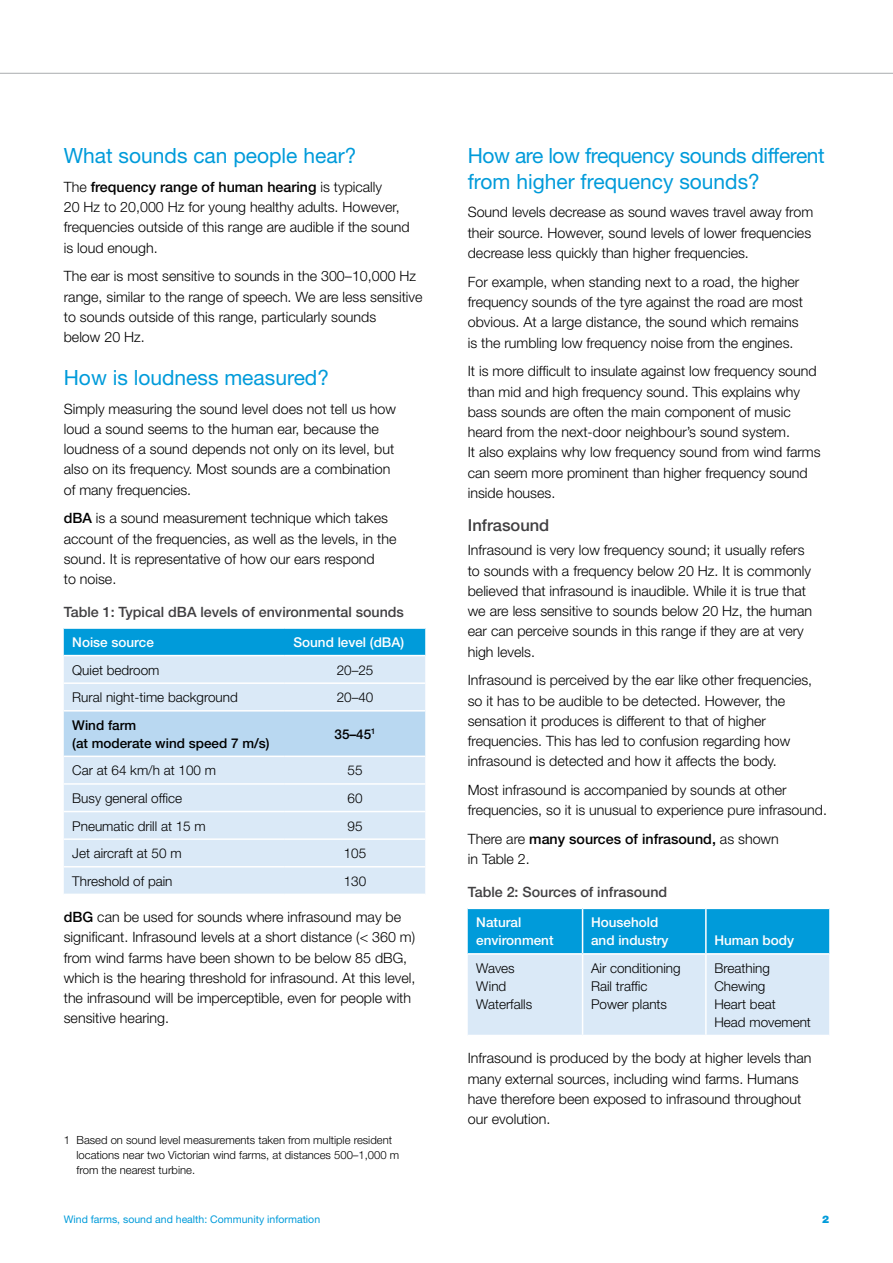
<style>
.page{position:relative;width:893px;height:1263px;background:#fff}
.page>*{position:absolute;margin:0;border:0;box-sizing:border-box;transform-origin:0 0}
.t1{font:21px/25.5px "Helvetica Neue LT";letter-spacing:-.02em;color:#009bda}
.t2{font:21px "Helvetica Neue LT";color:#009bda}
.t3{font:500 16.5px "Helvetica Neue LT";color:#414042}
.t4{font:300 14.25px/20.2px "Helvetica Neue LT";color:#000}
.t5{font:500 14.25px "Helvetica Neue LT";color:#414042}
.t6{font:300 13.5px/18px "Helvetica Neue LT";color:#000}
.t7{font:500 13.5px/18px "Helvetica Neue LT";color:#fff}
.t8{font:500 13.5px/18px "Helvetica Neue LT";color:#000}
.t9{font:300 11.25px/15px "Helvetica Neue LT";color:#000}
.t10{font:10.5px "Helvetica Neue LT";color:#009bda}
.t11{font:900 10.5px "Helvetica Neue LT";color:#009bda}
.s1{font-weight:500}
</style>
<div class="page">
<svg style="left:0;top:72px;width:893px;height:2px;background:#d3d5d6"></svg>
<div style="left:64px;top:629px;width:361px;height:26px;background:#009bda"></div>
<div style="left:64px;top:656px;width:361px;height:238px;background:#dae9f7"></div>
<div style="left:64px;top:711px;width:361px;height:44px;background:#b9d8f1"></div>
<hr style="left:64px;top:682px;width:221px;height:2px;background:#fff">
<hr style="left:285px;top:682px;width:140px;height:2px;background:#fff">
<hr style="left:64px;top:710px;width:221px;height:1px;background:#fff">
<hr style="left:285px;top:710px;width:140px;height:1px;background:#fff">
<hr style="left:64px;top:755px;width:221px;height:2px;background:#fff">
<hr style="left:285px;top:755px;width:140px;height:2px;background:#fff">
<hr style="left:64px;top:783px;width:221px;height:2px;background:#fff">
<hr style="left:285px;top:783px;width:140px;height:2px;background:#fff">
<hr style="left:64px;top:811px;width:221px;height:1px;background:#fff">
<hr style="left:285px;top:811px;width:140px;height:1px;background:#fff">
<hr style="left:64px;top:838px;width:221px;height:2px;background:#fff">
<hr style="left:285px;top:838px;width:140px;height:2px;background:#fff">
<hr style="left:64px;top:866px;width:221px;height:1px;background:#fff">
<hr style="left:285px;top:866px;width:140px;height:1px;background:#fff">
<svg style="left:468px;top:909px;width:361px;height:126px;background:#8dcdec"></svg>
<hr style="left:468px;top:953px;width:115px;height:2px;background:#fff">
<hr style="left:583px;top:953px;width:123px;height:2px;background:#fff">
<hr style="left:706px;top:953px;width:123px;height:2px;background:#fff">
<hr style="left:582px;top:909px;width:1px;height:44px;background:#fff">
<hr style="left:705px;top:909px;width:2px;height:44px;background:#fff">
<hr style="left:582px;top:955px;width:1px;height:80px;background:#fff">
<hr style="left:705px;top:955px;width:2px;height:80px;background:#fff">
<h1 class="t2" style="left:64px;top:143px;width:294px">What sounds can people hear?</h1>
<p class="t4" style="left:64px;top:176px;width:347px">The <span class="s1">frequency range of human hearing</span> is typically<br>20 Hz to 20,000 Hz for young healthy adults. However, frequencies outside of this range are audible if the sound is loud enough.</p>
<p class="t4" style="left:64px;top:266px;width:360px">The ear is most sensitive to sounds in the 300–10,000 Hz range, similar to the range of speech. We are less sensitive to sounds outside of this range, particularly sounds<br>below 20 Hz.</p>
<h1 class="t2" style="left:64px;top:365px;width:267px">How is loudness measured?</h1>
<p class="t4" style="left:64px;top:398px;width:334px">Simply measuring the sound level does not tell us how loud a sound seems to the human ear, because the loudness of a sound depends not only on its level, but also on its frequency. Most sounds are a combination of many frequencies.</p>
<p class="t4" style="left:64px;top:508px;width:334px"><span class="s1">dBA</span> is a sound measurement technique which takes account of the frequencies, as well as the levels, in the sound. It is representative of how our ears respond<br>to noise.</p>
<p class="t5" style="left:64px;top:603px;width:342px">Table 1: Typical dBA levels of environmental sounds</p>
<p class="t7" style="left:72px;top:633px;width:83px">Noise source</p>
<p class="t7" style="left:293px;top:633px;width:112px">Sound level (dBA)</p>
<p class="t6" style="left:72px;top:661px;width:89px">Quiet bedroom</p>
<p class="t6" style="left:337px;top:661px;width:38px">20–25</p>
<p class="t6" style="left:72px;top:688px;width:167px">Rural night-time background</p>
<p class="t6" style="left:337px;top:688px;width:38px">20–40</p>
<p class="t8" style="left:72px;top:716px;width:199px">Wind farm<br>(at moderate wind speed 7 m/s)</p>
<p class="t8" style="left:334px;top:725px;width:43px">35–45<sup>1</sup></p>
<p class="t6" style="left:72px;top:761px;width:145px">Car at 64 km/h at 100 m</p>
<p class="t6" style="left:348px;top:761px;width:17px">55</p>
<p class="t6" style="left:72px;top:789px;width:112px">Busy general office</p>
<p class="t6" style="left:348px;top:789px;width:17px">60</p>
<p class="t6" style="left:72px;top:816px;width:135px">Pneumatic drill at 15 m</p>
<p class="t6" style="left:348px;top:816px;width:17px">95</p>
<p class="t6" style="left:72px;top:844px;width:111px">Jet aircraft at 50 m</p>
<p class="t6" style="left:344px;top:844px;width:24px">105</p>
<p class="t6" style="left:72px;top:872px;width:102px">Threshold of pain</p>
<p class="t6" style="left:344px;top:872px;width:24px">130</p>
<p class="t4" style="left:64px;top:907px;width:353px"><span class="s1">dBG</span> can be used for sounds where infrasound may be significant. Infrasound levels at a short distance (&lt; 360 m) from wind farms have been shown to be below 85 dBG, which is the hearing threshold for infrasound. At this level, the infrasound will be imperceptible, even for people with sensitive hearing.</p>
<p class="t9" style="left:77px;top:1132px;width:324px;text-indent:-13px">1 Based on sound level measurements taken from multiple resident locations near two Victorian wind farms, at distances 500–1,000 m from the nearest turbine.</p>
<h1 class="t1" style="left:468px;top:143px;width:359px">How are low frequency sounds different from higher frequency sounds?</h1>
<p class="t4" style="left:468px;top:202px;width:347px">Sound levels decrease as sound waves travel away from their source. However, sound levels of lower frequencies decrease less quickly than higher frequencies.</p>
<p class="t4" style="left:468px;top:271px;width:337px">For example, when standing next to a road, the higher frequency sounds of the tyre against the road are most obvious. At a large distance, the sound which remains is the rumbling low frequency noise from the engines.</p>
<p class="t4" style="left:468px;top:361px;width:354px">It is more difficult to insulate against low frequency sound than mid and high frequency sound. This explains why bass sounds are often the main component of music heard from the next-door neighbour’s sound system.<br>It also explains why low frequency sound from wind farms can seem more prominent than higher frequency sound inside houses.</p>
<p class="t3" style="left:468px;top:515px;width:83px">Infrasound</p>
<p class="t4" style="left:468px;top:540px;width:346px">Infrasound is very low frequency sound; it usually refers to sounds with a frequency below 20 Hz. It is commonly believed that infrasound is inaudible. While it is true that we are less sensitive to sounds below 20 Hz, the human ear can perceive sounds in this range if they are at very high levels.</p>
<p class="t4" style="left:468px;top:670px;width:346px">Infrasound is perceived by the ear like other frequencies, so it has to be audible to be detected. However, the sensation it produces is different to that of higher frequencies. This has led to confusion regarding how infrasound is detected and how it affects the body.</p>
<p class="t4" style="left:468px;top:779px;width:361px">Most infrasound is accompanied by sounds at other frequencies, so it is unusual to experience pure infrasound.</p>
<p class="t4" style="left:468px;top:828px;width:313px">There are <span class="s1">many sources of infrasound,</span> as shown in Table 2.</p>
<p class="t5" style="left:468px;top:884px;width:201px">Table 2: Sources of infrasound</p>
<p class="t7" style="left:476px;top:913px;width:79px">Natural environment</p>
<p class="t7" style="left:591px;top:913px;width:79px">Household and industry</p>
<p class="t7" style="left:714px;top:931px;width:81px">Human body</p>
<p class="t6" style="left:476px;top:959px;width:57px">Waves<br>Wind<br>Waterfalls</p>
<p class="t6" style="left:591px;top:959px;width:91px">Air conditioning<br>Rail traffic<br>Power plants</p>
<p class="t6" style="left:714px;top:959px;width:98px">Breathing<br>Chewing<br>Heart beat<br>Head movement</p>
<p class="t4" style="left:468px;top:1048px;width:345px">Infrasound is produced by the body at higher levels than many external sources, including wind farms. Humans have therefore been exposed to infrasound throughout our evolution.</p>
<p class="t10" style="left:64px;top:1212px;width:258px">Wind farms, sound and health: Community information</p>
<p class="t11" style="left:822px;top:1212px;width:9px">2</p>
</div>
